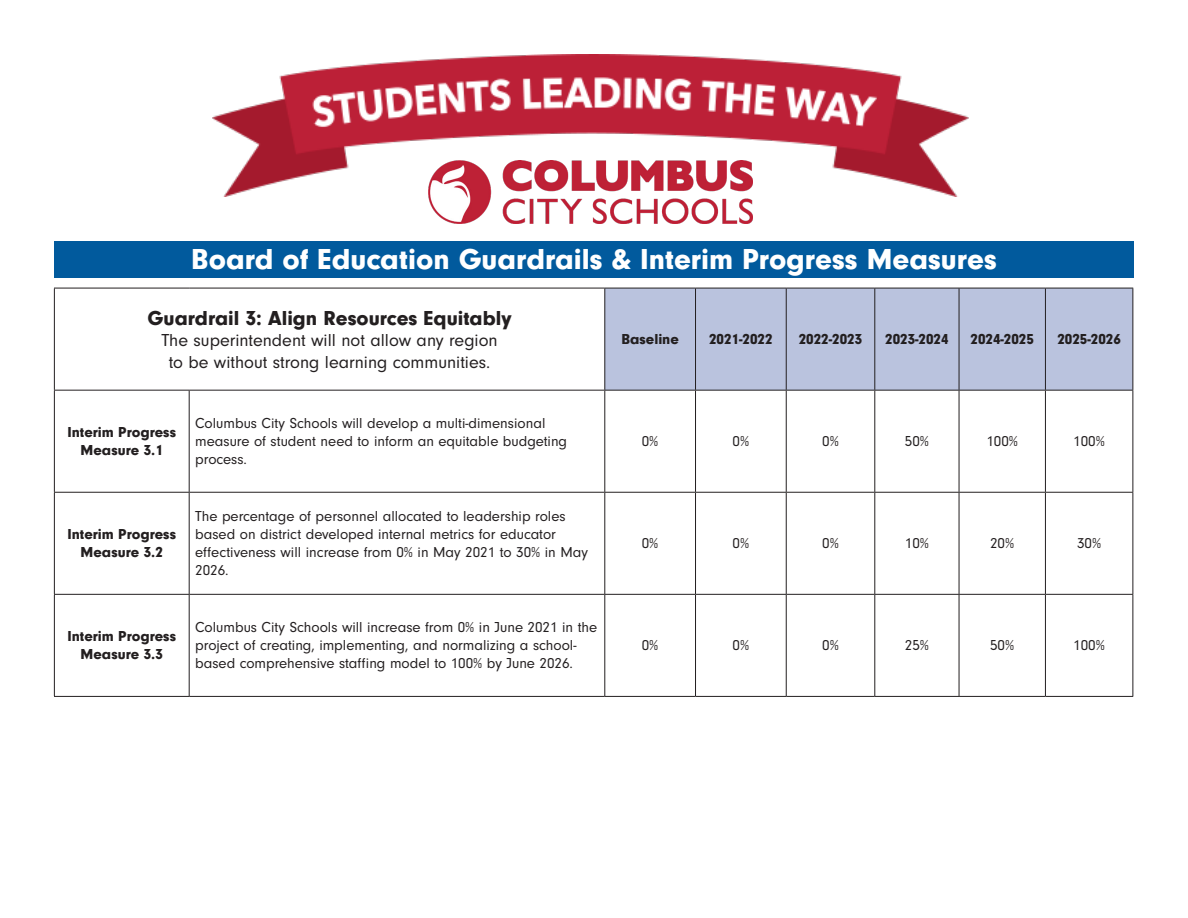
<style>
.page{position:relative;width:1188px;height:918px;background:#fff}
.page>*{position:absolute;margin:0;border:0;box-sizing:border-box;transform-origin:0 0}
.t1{font:900 30px "Neuzeit Gro";color:#fff}
.t2{font:900 21px "Neuzeit Gro";color:#231f20}
.t3{font:18px "Neuzeit Gro";color:#231f20}
.t4{font:15px/18px "Neuzeit Gro";color:#231f20}
.t5{font:900 15px/18px "Neuzeit Gro";color:#231f20;text-align:center}
</style>
<div class="page">
<img style="left:213px;top:54px;width:756px;height:143px">
<img style="left:429px;top:160px;width:324px;height:63px">
<div style="left:54px;top:241px;width:1080px;height:37px;background:#015a9d"></div>
<div style="left:605px;top:289px;width:527px;height:101px;background:#bac3de"></div>
<hr style="left:54px;top:288px;width:135px;height:1px;background:#231f20">
<hr style="left:54px;top:288px;width:1px;height:102px;background:#231f20">
<hr style="left:189px;top:288px;width:416px;height:1px;background:#231f20">
<hr style="left:605px;top:288px;width:91px;height:1px;background:#231f20">
<hr style="left:604px;top:288px;width:1px;height:102px;background:#231f20">
<hr style="left:696px;top:288px;width:90px;height:1px;background:#231f20">
<hr style="left:695px;top:288px;width:1px;height:102px;background:#231f20">
<hr style="left:786px;top:288px;width:89px;height:1px;background:#231f20">
<hr style="left:786px;top:288px;width:1px;height:102px;background:#231f20">
<hr style="left:875px;top:288px;width:84px;height:1px;background:#231f20">
<hr style="left:874px;top:288px;width:1px;height:102px;background:#231f20">
<hr style="left:959px;top:288px;width:86px;height:1px;background:#231f20">
<hr style="left:959px;top:288px;width:1px;height:102px;background:#231f20">
<hr style="left:1045px;top:288px;width:88px;height:1px;background:#231f20">
<hr style="left:1045px;top:288px;width:1px;height:102px;background:#231f20">
<hr style="left:1132px;top:288px;width:1px;height:102px;background:#231f20">
<hr style="left:54px;top:390px;width:135px;height:1px;background:#231f20">
<hr style="left:54px;top:391px;width:1px;height:101px;background:#231f20">
<hr style="left:189px;top:390px;width:416px;height:1px;background:#231f20">
<hr style="left:189px;top:391px;width:1px;height:101px;background:#231f20">
<hr style="left:605px;top:390px;width:91px;height:1px;background:#231f20">
<hr style="left:604px;top:391px;width:1px;height:101px;background:#231f20">
<hr style="left:696px;top:390px;width:90px;height:1px;background:#231f20">
<hr style="left:695px;top:391px;width:1px;height:101px;background:#231f20">
<hr style="left:786px;top:390px;width:89px;height:1px;background:#231f20">
<hr style="left:786px;top:391px;width:1px;height:101px;background:#231f20">
<hr style="left:875px;top:390px;width:84px;height:1px;background:#231f20">
<hr style="left:874px;top:391px;width:1px;height:101px;background:#231f20">
<hr style="left:959px;top:390px;width:86px;height:1px;background:#231f20">
<hr style="left:959px;top:391px;width:1px;height:101px;background:#231f20">
<hr style="left:1045px;top:390px;width:88px;height:1px;background:#231f20">
<hr style="left:1045px;top:391px;width:1px;height:101px;background:#231f20">
<hr style="left:1132px;top:391px;width:1px;height:101px;background:#231f20">
<hr style="left:54px;top:492px;width:135px;height:1px;background:#231f20">
<hr style="left:54px;top:493px;width:1px;height:101px;background:#231f20">
<hr style="left:189px;top:492px;width:416px;height:1px;background:#231f20">
<hr style="left:189px;top:493px;width:1px;height:101px;background:#231f20">
<hr style="left:605px;top:492px;width:91px;height:1px;background:#231f20">
<hr style="left:604px;top:493px;width:1px;height:101px;background:#231f20">
<hr style="left:696px;top:492px;width:90px;height:1px;background:#231f20">
<hr style="left:695px;top:493px;width:1px;height:101px;background:#231f20">
<hr style="left:786px;top:492px;width:89px;height:1px;background:#231f20">
<hr style="left:786px;top:493px;width:1px;height:101px;background:#231f20">
<hr style="left:875px;top:492px;width:84px;height:1px;background:#231f20">
<hr style="left:874px;top:493px;width:1px;height:101px;background:#231f20">
<hr style="left:959px;top:492px;width:86px;height:1px;background:#231f20">
<hr style="left:959px;top:493px;width:1px;height:101px;background:#231f20">
<hr style="left:1045px;top:492px;width:88px;height:1px;background:#231f20">
<hr style="left:1045px;top:493px;width:1px;height:101px;background:#231f20">
<hr style="left:1132px;top:493px;width:1px;height:101px;background:#231f20">
<hr style="left:54px;top:594px;width:135px;height:1px;background:#231f20">
<hr style="left:54px;top:595px;width:1px;height:101px;background:#231f20">
<hr style="left:189px;top:594px;width:416px;height:1px;background:#231f20">
<hr style="left:189px;top:595px;width:1px;height:101px;background:#231f20">
<hr style="left:605px;top:594px;width:91px;height:1px;background:#231f20">
<hr style="left:604px;top:595px;width:1px;height:101px;background:#231f20">
<hr style="left:696px;top:594px;width:90px;height:1px;background:#231f20">
<hr style="left:695px;top:595px;width:1px;height:101px;background:#231f20">
<hr style="left:786px;top:594px;width:89px;height:1px;background:#231f20">
<hr style="left:786px;top:595px;width:1px;height:101px;background:#231f20">
<hr style="left:875px;top:594px;width:84px;height:1px;background:#231f20">
<hr style="left:874px;top:595px;width:1px;height:101px;background:#231f20">
<hr style="left:959px;top:594px;width:86px;height:1px;background:#231f20">
<hr style="left:959px;top:595px;width:1px;height:101px;background:#231f20">
<hr style="left:1045px;top:594px;width:88px;height:1px;background:#231f20">
<hr style="left:1045px;top:595px;width:1px;height:101px;background:#231f20">
<hr style="left:1132px;top:595px;width:1px;height:101px;background:#231f20">
<hr style="left:54px;top:696px;width:135px;height:1px;background:#231f20">
<hr style="left:189px;top:696px;width:416px;height:1px;background:#231f20">
<hr style="left:605px;top:696px;width:91px;height:1px;background:#231f20">
<hr style="left:696px;top:696px;width:90px;height:1px;background:#231f20">
<hr style="left:786px;top:696px;width:89px;height:1px;background:#231f20">
<hr style="left:875px;top:696px;width:84px;height:1px;background:#231f20">
<hr style="left:959px;top:696px;width:86px;height:1px;background:#231f20">
<hr style="left:1045px;top:696px;width:88px;height:1px;background:#231f20">
<p class="t1" style="left:191px;top:242px;width:807px">Board of Education Guardrails &amp; Interim Progress Measures</p>
<p class="t2" style="left:148px;top:306px;width:365px">Guardrail 3: Align Resources Equitably</p>
<p class="t3" style="left:161px;top:330px;width:338px">The superintendent will not allow any region</p>
<p class="t3" style="left:169px;top:352px;width:323px">to be without strong learning communities.</p>
<p class="t5" style="left:621px;top:330px;width:59px">Baseline</p>
<p class="t5" style="left:709px;top:330px;width:65px">2021-2022</p>
<p class="t5" style="left:799px;top:330px;width:65px">2022-2023</p>
<p class="t5" style="left:885px;top:330px;width:65px">2023-2024</p>
<p class="t5" style="left:971px;top:330px;width:65px">2024-2025</p>
<p class="t5" style="left:1057px;top:330px;width:65px">2025-2026</p>
<p class="t5" style="left:67px;top:423px;width:110px">Interim Progress<br>Measure 3.1</p>
<p class="t4" style="left:195px;top:415px;width:374px">Columbus City Schools will develop a multi-dimensional measure of student need to inform an equitable budgeting process.</p>
<p class="t5" style="left:67px;top:525px;width:110px">Interim Progress<br>Measure 3.2</p>
<p class="t4" style="left:195px;top:508px;width:394px">The percentage of personnel allocated to leadership roles based on district developed internal metrics for educator effectiveness will increase from 0% in May 2021 to 30% in May 2026.</p>
<p class="t5" style="left:67px;top:628px;width:110px">Interim Progress<br>Measure 3.3</p>
<p class="t4" style="left:195px;top:619px;width:404px">Columbus City Schools will increase from 0% in June 2021 in the project of creating, implementing, and normalizing a school&shy;based comprehensive staffing model to 100% by June 2026.</p>
<p class="t4" style="left:642px;top:433px;width:18px">0%</p>
<p class="t4" style="left:733px;top:433px;width:18px">0%</p>
<p class="t4" style="left:822px;top:433px;width:18px">0%</p>
<p class="t4" style="left:905px;top:433px;width:26px">50%</p>
<p class="t4" style="left:986px;top:433px;width:33px">100%</p>
<p class="t4" style="left:1073px;top:433px;width:33px">100%</p>
<p class="t4" style="left:642px;top:535px;width:18px">0%</p>
<p class="t4" style="left:733px;top:535px;width:18px">0%</p>
<p class="t4" style="left:822px;top:535px;width:18px">0%</p>
<p class="t4" style="left:905px;top:535px;width:26px">10%</p>
<p class="t4" style="left:990px;top:535px;width:26px">20%</p>
<p class="t4" style="left:1077px;top:535px;width:26px">30%</p>
<p class="t4" style="left:642px;top:637px;width:18px">0%</p>
<p class="t4" style="left:733px;top:637px;width:18px">0%</p>
<p class="t4" style="left:822px;top:637px;width:18px">0%</p>
<p class="t4" style="left:905px;top:637px;width:26px">25%</p>
<p class="t4" style="left:990px;top:637px;width:26px">50%</p>
<p class="t4" style="left:1073px;top:637px;width:33px">100%</p>
</div>
